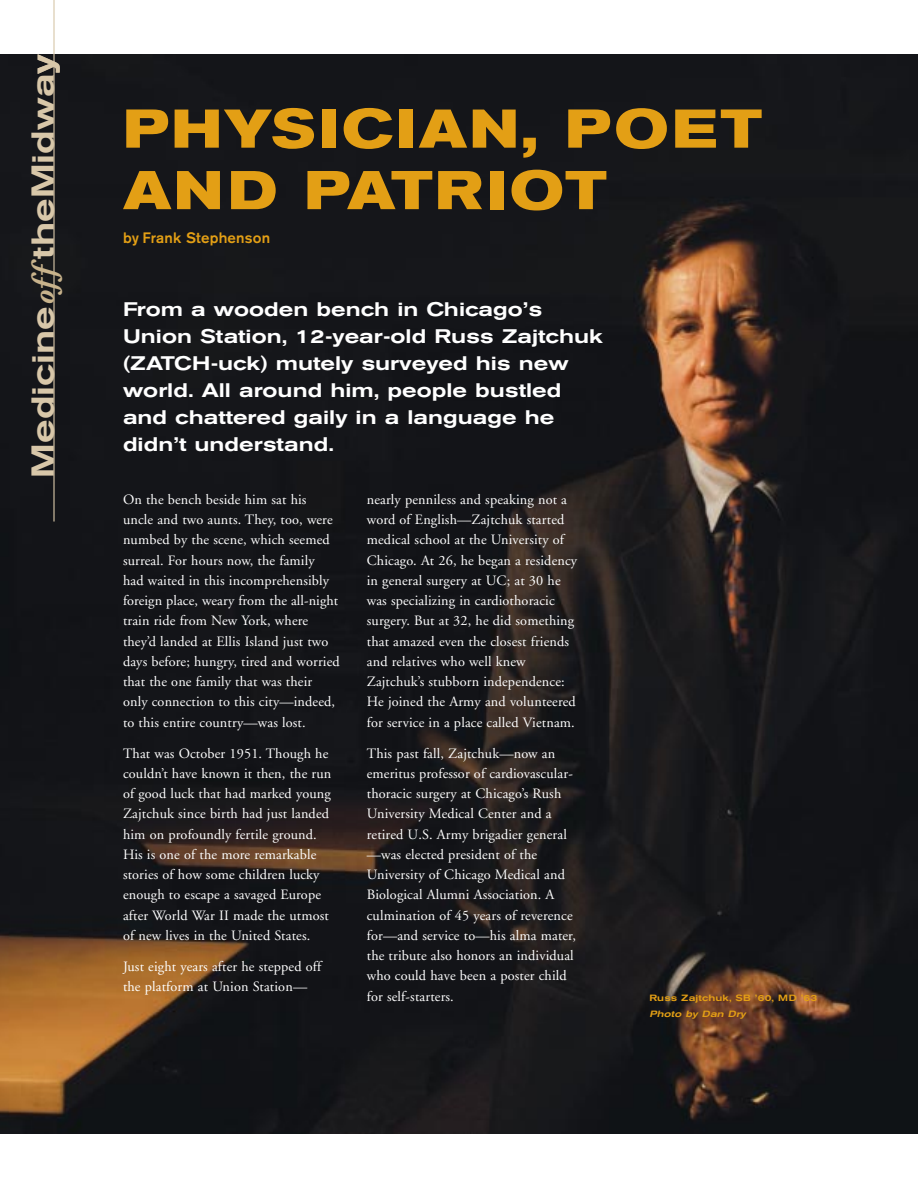
<style>
.page{position:relative;width:918px;height:1188px;background:#fff}
.page>*{position:absolute;margin:0;border:0;box-sizing:border-box;transform-origin:0 0}
.t1{font:700 expanded 54px/61.5px "Akzidenz Grotesk BE";letter-spacing:.05em;color:#e39f15}
.t2{font:500 expanded 31.5px "Akzidenz Grotesk BE";color:#d8c7a9}
.t3{font:500 expanded 19.5px/27px "Akzidenz Grotesk BE";color:#fff}
.t4{font:500 15px "Akzidenz Grotesk BE";letter-spacing:.01em;color:#e39f15}
.t5{font:14.25px/20.2px "Adobe Garamond";letter-spacing:.01em;color:#fff}
.t6{font:500 expanded 9px "Akzidenz Grotesk BE";letter-spacing:.015em;color:#e39f15}
.t7{font:italic 500 expanded 9px "Akzidenz Grotesk BE";color:#e39f15}
.s1{font-family:"Adobe Garamond";font-weight:700;font-style:italic;font-stretch:normal;color:#c8b38c}
</style>
<div class="page">
<img style="left:0;top:54px;width:918px;height:1080px">
<hr style="left:53px;top:0;width:2px;height:522px;background:#d8c7a9">
<h2 class="t2" style="left:32px;top:478px;width:425px;rotate:-90deg">Medicine<span class="s1">off</span> theMidway</h2>
<h1 class="t1" style="left:123px;top:103px;width:641px">PHYSICIAN, POET<br>AND PATRIOT</h1>
<p class="t4" style="left:123px;top:233px;width:149px">by Frank Stephenson</p>
<h3 class="t3" style="left:123px;top:298px;width:481px">From a wooden bench in Chicago’s Union Station, 12-year-old Russ Zajtchuk (ZATCH-uck) mutely surveyed his new world. All around him, people bustled and chattered gaily in a language he didn’t understand.</h3>
<p class="t5" style="left:123px;top:490px;width:218px">On the bench beside him sat his uncle and two aunts. They, too, were numbed by the scene, which seemed surreal. For hours now, the family<br>had waited in this incomprehensibly foreign place, weary from the all-night train ride from New York, where they’d landed at Ellis Island just two days before; hungry, tired and worried that the one family that was their only connection to this city—indeed, to this entire country—was lost.</p>
<p class="t5" style="left:123px;top:744px;width:210px">That was October 1951. Though he couldn’t have known it then, the run of good luck that had marked young Zajtchuk since birth had just landed him on profoundly fertile ground.<br>His is one of the more remarkable stories of how some children lucky enough to escape a savaged Europe after World War II made the utmost of new lives in the United States.</p>
<p class="t5" style="left:123px;top:958px;width:200px">Just eight years after he stepped off the platform at Union Station—</p>
<p class="t5" style="left:367px;top:490px;width:212px">nearly penniless and speaking not a word of English—Zajtchuk started medical school at the University of Chicago. At 26, he began a residency in general surgery at UC; at 30 he was specializing in cardiothoracic surgery. But at 32, he did something that amazed even the closest friends and relatives who well knew Zajtchuk’s stubborn independence:<br>He joined the Army and volunteered for service in a place called Vietnam.</p>
<p class="t5" style="left:367px;top:744px;width:211px">This past fall, Zajtchuk—now an emeritus professor of cardiovascular&shy;thoracic surgery at Chicago’s Rush University Medical Center and a retired U.S. Army brigadier general —was elected president of the University of Chicago Medical and Biological Alumni Association. A culmination of 45 years of reverence for—and service to—his alma mater, the tribute also honors an individual who could have been a poster child for self-starters.</p>
<p class="t6" style="left:650px;top:995px;width:169px">Russ Zajtchuk, SB ’60, MD ’63</p>
<p class="t7" style="left:650px;top:1010px;width:98px">Photo by Dan Dry</p>
</div>
